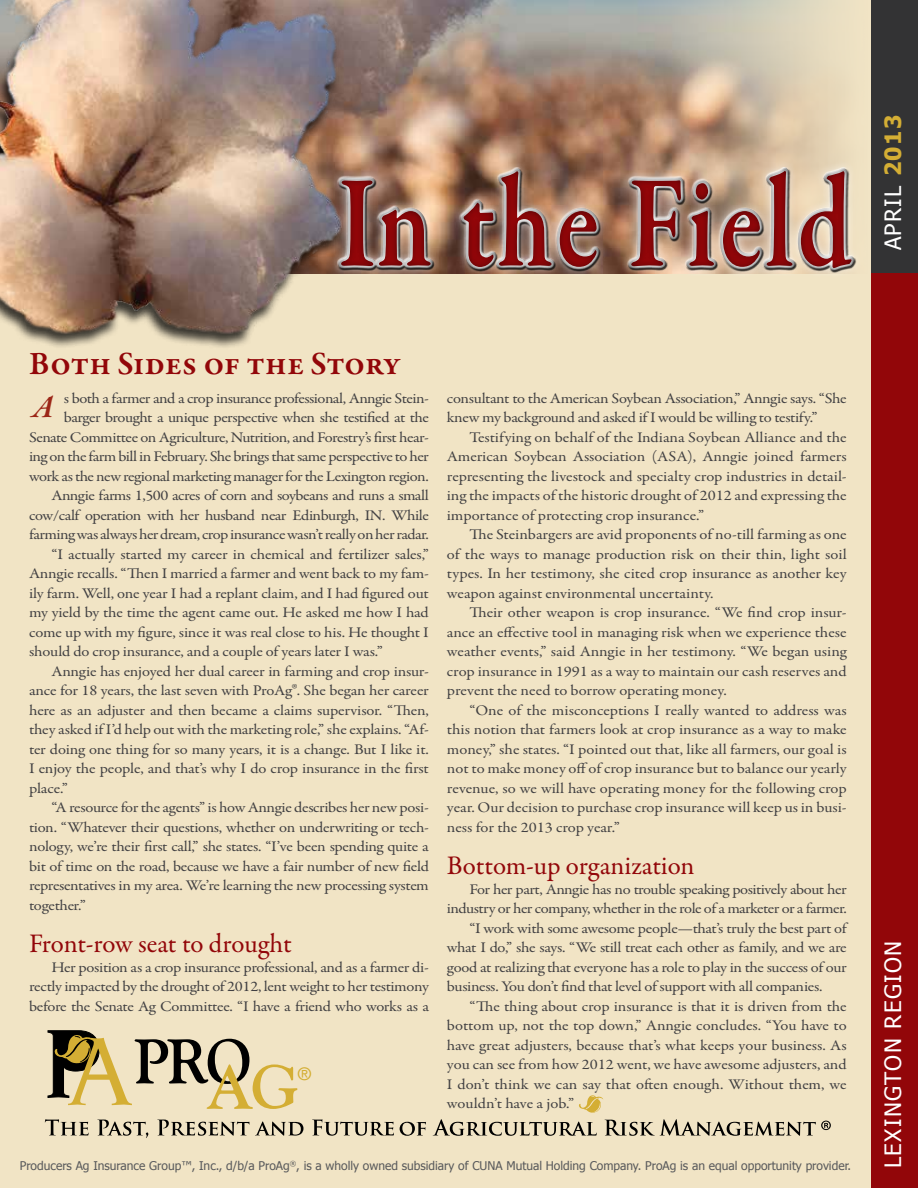
<style>
.page{position:relative;width:918px;height:1188px;background:#fff}
.page>*{position:absolute;margin:0;border:0;box-sizing:border-box;transform-origin:0 0}
.t1{font:600 133.5px "Garamond Premr Pro";letter-spacing:.03em;color:#920609;scale:.78 1}
.t2{font:600 33px "Garamond Premr Pro";letter-spacing:-.005em;color:#920609}
.t3{font:italic 600 33px "Garamond Premr Pro";color:#9c2617}
.t4{font:27px "Garamond Premr Pro";letter-spacing:-.005em;color:#920609}
.t5{font:22.5px "Tahoma";letter-spacing:.06em;color:#fff}
.t6{font:17.4px "Helvetica";color:#d4ae34}
.t7{font:14.85px/19.5px "Garamond Premr Pro";letter-spacing:-.02em;color:#414042;text-align:justify;scale:1.11 1}
.t8{font:14.85px "Garamond Premr Pro";color:#414042;scale:1.11 1}
.t9{font:12px "Tahoma";color:#58595b}
.s1{font-weight:700;color:#d4ae34}
.s2{font-size:20.25px}
</style>
<div class="page">
<div style="left:0;top:0;width:893px;height:1188px;background:#f1e4c5"></div>
<div style="left:872px;top:0;width:46px;height:275px;background:#333334"></div>
<img style="left:526px;top:0;width:316px;height:124px">
<div style="left:872px;top:273px;width:46px;height:915px;background:#920609"></div>
<svg style="left:47px;top:1030px;width:250px;height:79px"></svg>
<img style="left:0;top:0;width:526px;height:348px">
<div style="left:293px;top:124px;width:625px;height:205px;background:#000;opacity:.75"></div>
<div style="left:337px;top:169px;width:520px;height:104px;background:#000;opacity:.75"></div>
<svg style="left:45px;top:1119px;width:44px;height:16px"></svg>
<svg style="left:97px;top:1120px;width:51px;height:18px"></svg>
<svg style="left:157px;top:1120px;width:92px;height:16px"></svg>
<svg style="left:255px;top:1122px;width:48px;height:14px"></svg>
<svg style="left:312px;top:1119px;width:82px;height:17px"></svg>
<svg style="left:400px;top:1122px;width:26px;height:14px"></svg>
<svg style="left:433px;top:1119px;width:164px;height:17px"></svg>
<svg style="left:605px;top:1119px;width:226px;height:17px"></svg>
<svg style="left:579px;top:1095px;width:24px;height:18px"></svg>
<h1 class="t1" style="left:338px;top:143px;width:661px">In the Field</h1>
<h3 class="t5" style="left:879px;top:250px;width:137px;rotate:-90deg">april <span class="s1">2013</span></h3>
<h2 class="t2" style="left:29px;top:344px;width:373px">Both Sides of the Story</h2>
<p class="t7" style="left:64px;top:388px;width:330px">s both a farmer and a crop insurance professional, Anngie Stein-</p>
<p class="t7" style="left:64px;top:408px;width:330px">barger brought a unique perspective when she testified at the</p>
<p class="t7" style="left:29px;top:427px;width:362px">Senate Committee on Agriculture, Nutrition, and Forestry’s first hear-</p>
<p class="t7" style="left:29px;top:447px;width:362px">ing on the farm bill in February. She brings that same perspective to her</p>
<p class="t7" style="left:29px;top:466px;width:362px">work as the new regional marketing manager for the Lexington region.</p>
<p class="t7" style="left:52px;top:486px;width:341px">Anngie farms 1,500 acres of corn and soybeans and runs a small</p>
<p class="t7" style="left:29px;top:505px;width:362px">cow/calf operation with her husband near Edinburgh, IN. While</p>
<p class="t7" style="left:29px;top:525px;width:362px">farming was always her dream, crop insurance wasn’t really on her radar.</p>
<p class="t7" style="left:52px;top:544px;width:341px">“I actually started my career in chemical and fertilizer sales,”</p>
<p class="t7" style="left:29px;top:564px;width:362px">Anngie recalls. “Then I married a farmer and went back to my fam-</p>
<p class="t7" style="left:29px;top:583px;width:362px">ily farm. Well, one year I had a replant claim, and I had figured out</p>
<p class="t7" style="left:29px;top:603px;width:362px">my yield by the time the agent came out. He asked me how I had</p>
<p class="t7" style="left:29px;top:622px;width:362px">come up with my figure, since it was real close to his. He thought I</p>
<p class="t7" style="left:29px;top:642px;width:320px">should do crop insurance, and a couple of years later I was.”</p>
<p class="t7" style="left:52px;top:661px;width:341px">Anngie has enjoyed her dual career in farming and crop insur-</p>
<p class="t7" style="left:29px;top:681px;width:362px">ance for 18 years, the last seven with ProAg<span class="s2">®</span>. She began her career</p>
<p class="t7" style="left:29px;top:700px;width:362px">here as an adjuster and then became a claims supervisor. “Then,</p>
<p class="t7" style="left:29px;top:720px;width:362px">they asked if I’d help out with the marketing role,” she explains. “Af-</p>
<p class="t7" style="left:29px;top:739px;width:362px">ter doing one thing for so many years, it is a change. But I like it.</p>
<p class="t7" style="left:29px;top:759px;width:362px">I enjoy the people, and that’s why I do crop insurance in the first</p>
<p class="t7" style="left:29px;top:778px;width:37px">place.”</p>
<p class="t7" style="left:52px;top:798px;width:341px">“A resource for the agents” is how Anngie describes her new posi-</p>
<p class="t7" style="left:29px;top:817px;width:362px">tion. “Whatever their questions, whether on underwriting or tech-</p>
<p class="t7" style="left:29px;top:837px;width:362px">nology, we’re their first call,” she states. “I’ve been spending quite a</p>
<p class="t7" style="left:29px;top:856px;width:362px">bit of time on the road, because we have a fair number of new field</p>
<p class="t7" style="left:29px;top:876px;width:362px">representatives in my area. We’re learning the new processing system</p>
<p class="t7" style="left:29px;top:895px;width:53px">together.”</p>
<h3 class="t4" style="left:29px;top:928px;width:264px">Front-row seat to drought</h3>
<p class="t7" style="left:29px;top:958px;width:362px;text-indent:22px">Her position as a crop insurance professional, and as a farmer di&shy;rectly impacted by the drought of 2012, lent weight to her testimony before the Senate Ag Committee. “I have a friend who works as a</p>
<h2 class="t3" style="left:32px;top:386px;width:23px">A</h2>
<p class="t6" style="left:298px;top:1064px;width:14px">®</p>
<p class="t7" style="left:447px;top:388px;width:362px">consultant to the American Soybean Association,” Anngie says. “She knew my background and asked if I would be willing to testify.”</p>
<p class="t7" style="left:447px;top:427px;width:362px;text-indent:23px">Testifying on behalf of the Indiana Soybean Alliance and the American Soybean Association (ASA), Anngie joined farmers representing the livestock and specialty crop industries in detail&shy;ing the impacts of the historic drought of 2012 and expressing the importance of protecting crop insurance.”</p>
<p class="t7" style="left:447px;top:525px;width:362px;text-indent:23px">The Steinbargers are avid proponents of no-till farming as one of the ways to manage production risk on their thin, light soil types. In her testimony, she cited crop insurance as another key weapon against environmental uncertainty.</p>
<p class="t7" style="left:447px;top:603px;width:362px;text-indent:23px">Their other weapon is crop insurance. “We find crop insur&shy;ance an effective tool in managing risk when we experience these weather events,” said Anngie in her testimony. “We began using crop insurance in 1991 as a way to maintain our cash reserves and prevent the need to borrow operating money.</p>
<p class="t7" style="left:447px;top:700px;width:362px;text-indent:23px">“One of the misconceptions I really wanted to address was this notion that farmers look at crop insurance as a way to make money,” she states. “I pointed out that, like all farmers, our goal is not to make money off of crop insurance but to balance our yearly revenue, so we will have operating money for the following crop year. Our decision to purchase crop insurance will keep us in busi&shy;ness for the 2013 crop year.”</p>
<h3 class="t4" style="left:447px;top:850px;width:249px">Bottom-up organization</h3>
<p class="t7" style="left:469px;top:880px;width:341px">For her part, Anngie has no trouble speaking positively about her</p>
<p class="t7" style="left:447px;top:899px;width:362px">industry or her company, whether in the role of a marketer or a farmer.</p>
<p class="t7" style="left:469px;top:919px;width:341px">“I work with some awesome people—that’s truly the best part of</p>
<p class="t7" style="left:447px;top:938px;width:362px">what I do,” she says. “We still treat each other as family, and we are</p>
<p class="t7" style="left:447px;top:958px;width:362px">good at realizing that everyone has a role to play in the success of our</p>
<p class="t7" style="left:447px;top:977px;width:340px">business. You don’t find that level of support with all companies.</p>
<p class="t7" style="left:469px;top:997px;width:341px">“The thing about crop insurance is that it is driven from the</p>
<p class="t7" style="left:447px;top:1016px;width:362px">bottom up, not the top down,” Anngie concludes. “You have to</p>
<p class="t7" style="left:447px;top:1036px;width:362px">have great adjusters, because that’s what keeps your business. As</p>
<p class="t7" style="left:447px;top:1055px;width:362px">you can see from how 2012 went, we have awesome adjusters, and</p>
<p class="t7" style="left:447px;top:1075px;width:362px">I don’t think we can say that often enough. Without them, we</p>
<p class="t8" style="left:447px;top:1095px;width:116px">wouldn’t have a job.”</p>
<p class="t9" style="left:20px;top:1158px;width:833px">Producers Ag Insurance Group™, Inc., d/b/a ProAg<sup>®</sup>, is a wholly owned subsidiary of CUNA Mutual Holding Company. ProAg is an equal opportunity provider.</p>
<h3 class="t5" style="left:879px;top:1168px;width:225px;rotate:-90deg">Lexington Region</h3>
</div>
